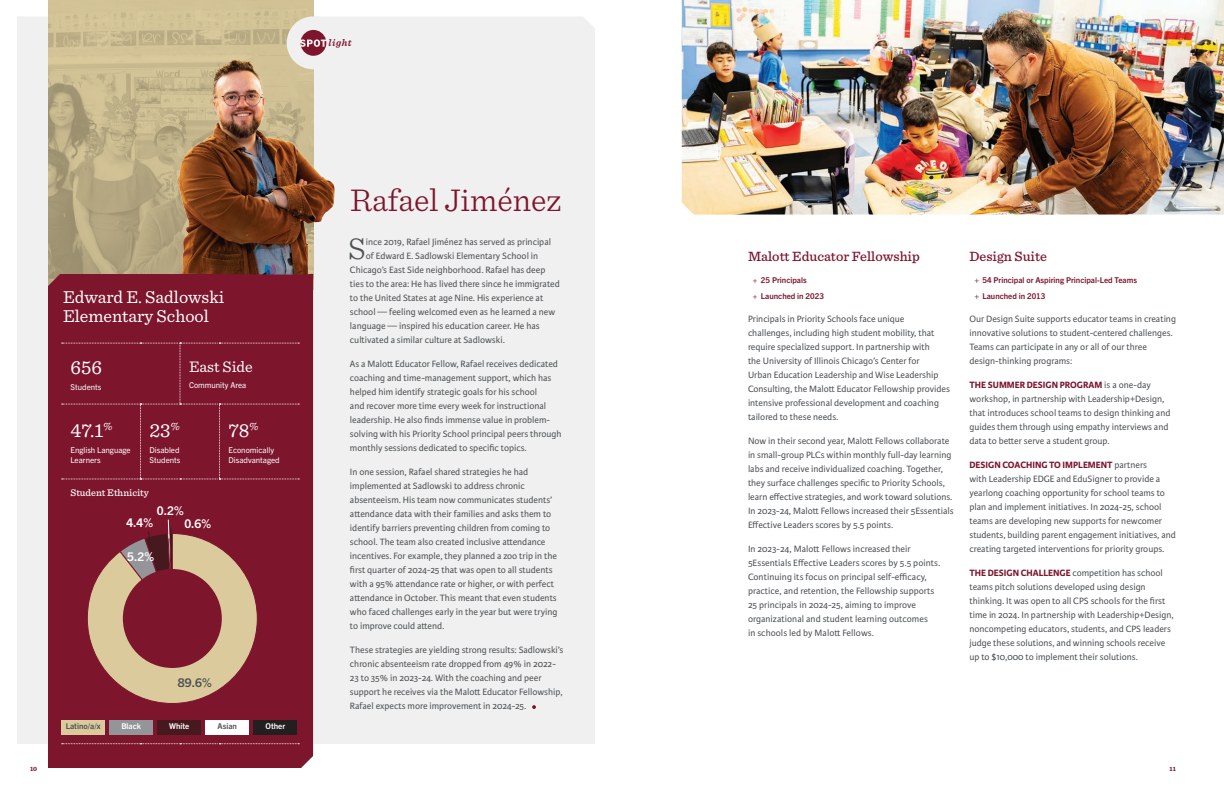
<style>
.page{position:relative;width:1224px;height:792px;background:#fff}
.page>*{position:absolute;margin:0;border:0;box-sizing:border-box;transform-origin:0 0}
.t1{font:300 33px "Sentinel";color:#7d152c}
.t2{font:300 31.4px "Sentinel";color:#4d5154}
.t3{font:20px "Sentinel";letter-spacing:-.005em;color:#fff}
.t4{font:18px/19px "Sentinel";color:#fff}
.t5{font:16px "Sentinel";color:#fff}
.t6{font:500 14px "Sentinel";color:#7d152c}
.t7{font:700 12px "Trade Gothic Next LT Pro";color:#fff}
.t8{font:700 12px "Trade Gothic Next LT Pro";color:#4d5154}
.t9{font:500 10px "Sentinel";color:#fff}
.t10{font:italic 600 10px "Sentinel";letter-spacing:.05em;color:#7d152c}
.t11{font:9.8px/14px "Karmina Sans";color:#4d5154}
.t12{font:8px/10px "Trade Gothic Next LT Pro";color:#fff}
.t13{font:700 8px/16px "Trade Gothic Next LT Pro";color:#7d152c}
.t14{font:700 8px "Trade Gothic Next LT Pro";color:#4d5154}
.t15{font:700 8px "Trade Gothic Next LT Pro";color:#fff}
.t16{font:700 6.5px "Sentinel";color:#7d152c}
.s1{font-family:"Myriad Pro";font-weight:400}
.s2{font-weight:700;color:#7d152c}
</style>
<div class="page">
<img style="left:682px;top:0;width:542px;height:215px">
<div style="left:17px;top:17px;width:578px;height:727px;background:#f0f0f0"></div>
<img style="left:48px;top:0;width:265px;height:274px">
<div style="left:48px;top:274px;width:265px;height:494px;background:#7d152c"></div>
<div style="left:287px;top:16px;width:53px;height:53px;background:#f0f0f0;border-radius:50%"></div>
<img style="left:165px;top:56px;width:170px;height:219px">
<svg style="left:300px;top:30px;width:26px;height:26px"></svg>
<svg style="left:532px;top:705px;width:4px;height:4px"></svg>
<svg style="left:62px;top:744px;width:237px;height:1px"></svg>
<div style="left:62px;top:343px;width:237px;height:137px;background:#7d152c"></div>
<div style="left:62px;top:720px;width:43px;height:14px;background:#daca9c"></div>
<div style="left:110px;top:720px;width:43px;height:14px;background:#939598"></div>
<div style="left:158px;top:720px;width:43px;height:14px;background:#46191f"></div>
<div style="left:206px;top:720px;width:43px;height:14px;background:#fff"></div>
<div style="left:254px;top:720px;width:43px;height:14px;background:#231f20"></div>
<svg style="left:86px;top:519px;width:172px;height:185px"></svg>
<p class="t10" style="left:329px;top:35px;width:25px">light</p>
<h3 class="t4" style="left:63px;top:287px;width:163px">Edward E. Sadlowski<br>Elementary School</h3>
<h3 class="t3" style="left:70px;top:352px;width:33px">656</h3>
<p class="t12" style="left:70px;top:381px;width:32px">Students</p>
<h3 class="t5" style="left:189px;top:355px;width:65px">East Side</h3>
<p class="t12" style="left:189px;top:380px;width:59px">Community Area</p>
<h3 class="t3" style="left:70px;top:415px;width:44px">47.1<sup>%</sup></h3>
<p class="t12" style="left:70px;top:444px;width:62px">English Language<br>Learners</p>
<h3 class="t3" style="left:150px;top:415px;width:32px">23<sup>%</sup></h3>
<p class="t12" style="left:150px;top:444px;width:32px">Disabled<br>Students</p>
<p class="t9" style="left:70px;top:485px;width:80px">Student Ethnicity</p>
<p class="t7" style="left:157px;top:502px;width:28px">0.2%</p>
<p class="t7" style="left:126px;top:515px;width:28px">4.4%</p>
<p class="t7" style="left:184px;top:516px;width:28px">0.6%</p>
<p class="t7" style="left:127px;top:549px;width:28px">5.2%</p>
<h3 class="t3" style="left:228px;top:415px;width:31px">78<sup>%</sup></h3>
<p class="t12" style="left:228px;top:444px;width:53px">Economically<br>Disadvantaged</p>
<p class="t8" style="left:178px;top:674px;width:35px">89.6%</p>
<p class="t14" style="left:66px;top:721px;width:36px">Latino/a/x</p>
<p class="t15" style="left:121px;top:721px;width:21px">Black</p>
<p class="t15" style="left:169px;top:721px;width:22px">White</p>
<p class="t14" style="left:218px;top:721px;width:21px">Asian</p>
<p class="t15" style="left:265px;top:721px;width:21px">Other</p>
<h1 class="t1" style="left:350px;top:175px;width:213px">Rafael Jiménez</h1>
<h2 class="t2" style="left:348px;top:225px;width:19px">S</h2>
<p class="t11" style="left:366px;top:235px;width:187px">ince 2019, Rafael Jiménez has served as principal</p>
<p class="t11" style="left:366px;top:249px;width:174px">of Edward E. Sadlowski Elementary School in</p>
<p class="t11" style="left:350px;top:263px;width:197px">Chicago’s East Side neighborhood. Rafael has deep</p>
<p class="t11" style="left:350px;top:277px;width:211px">ties to the area: He has lived there since he immigrated</p>
<p class="t11" style="left:350px;top:291px;width:195px">to the United States at age Nine. His experience at</p>
<p class="t11" style="left:350px;top:305px;width:207px">school — feeling welcomed even as he learned a new</p>
<p class="t11" style="left:350px;top:319px;width:191px">language — inspired his education career. He has</p>
<p class="t11" style="left:350px;top:333px;width:156px">cultivated a similar culture at Sadlowski.</p>
<p class="t11" style="left:350px;top:357px;width:213px">As a Malott Educator Fellow, Rafael receives dedicated coaching and time-management support, which has helped him identify strategic goals for his school<br>and recover more time every week for instructional leadership. He also finds immense value in problem&shy;solving with his Priority School principal peers through monthly sessions dedicated to specific topics.</p>
<p class="t11" style="left:350px;top:465px;width:209px">In one session, Rafael shared strategies he had implemented at Sadlowski to address chronic absenteeism. His team now communicates students’ attendance data with their families and asks them to identify barriers preventing children from coming to school. The team also created inclusive attendance incentives. For example, they planned a zoo trip in the first quarter of 2024-25 that was open to all students with a 95% attendance rate or higher, or with perfect attendance in October. This meant that even students who faced challenges early in the year but were trying to improve could attend.</p>
<p class="t11" style="left:350px;top:643px;width:215px">These strategies are yielding strong results: Sadlowski’s chronic absenteeism rate dropped from 49% in 2022- 23 to 35% in 2023-24. With the coaching and peer support he receives via the Malott Educator Fellowship, Rafael expects more improvement in 2024-25.</p>
<h3 class="t6" style="left:748px;top:246px;width:173px">Malott Educator Fellowship</h3>
<p class="t13" style="left:753px;top:272px;width:72px">+ 25 Principals<br>+ Launched in 2023</p>
<p class="t11" style="left:748px;top:312px;width:204px">Principals in Priority Schools face unique challenges, including high student mobility, that require specialized support. In partnership with<br>the University of Illinois Chicago’s Center for<br>Urban Education Leadership and Wise Leadership Consulting, the Malott Educator Fellowship provides intensive professional development and coaching tailored to these needs.</p>
<p class="t11" style="left:748px;top:434px;width:207px">Now in their second year, Malott Fellows collaborate in small-group PLCs within monthly full-day learning labs and receive individualized coaching. Together, they surface challenges specific to Priority Schools, learn effective strategies, and work toward solutions.<br>In 2023-24, Malott Fellows increased their 5Essentials Effective Leaders scores by 5.5 points.</p>
<p class="t11" style="left:748px;top:542px;width:194px">In 2023-24, Malott Fellows increased their 5Essentials Effective Leaders scores by 5.5 points.<br>Continuing its focus on principal self-efficacy, practice, and retention, the Fellowship supports 25 principals in 2024-25, aiming to improve organizational and student learning outcomes<br>in schools led by Malott Fellows.</p>
<h3 class="t6" style="left:970px;top:246px;width:79px">Design Suite</h3>
<p class="t13" style="left:974px;top:272px;width:164px"><span class="s1">+</span> 54 Principal or Aspiring Principal-Led Teams <span class="s1">+</span> Launched in 2013</p>
<p class="t11" style="left:970px;top:312px;width:208px">Our Design Suite supports educator teams in creating innovative solutions to student-centered challenges.<br>Teams can participate in any or all of our three design-thinking programs:</p>
<p class="t11" style="left:970px;top:378px;width:202px"><span class="s2">THE SUMMER DESIGN PROGRAM</span> is a one-day workshop, in partnership with Leadership+Design, that introduces school teams to design thinking and guides them through using empathy interviews and data to better serve a student group.</p>
<p class="t11" style="left:970px;top:458px;width:208px"><span class="s2">DESIGN COACHING TO IMPLEMENT</span> partners<br>with Leadership EDGE and EduSigner to provide a yearlong coaching opportunity for school teams to plan and implement initiatives. In 2024-25, school teams are developing new supports for newcomer students, building parent engagement initiatives, and creating targeted interventions for priority groups.</p>
<p class="t11" style="left:970px;top:566px;width:206px"><span class="s2">THE DESIGN CHALLENGE</span> competition has school teams pitch solutions developed using design thinking. It was open to all CPS schools for the first time in 2024. In partnership with Leadership+Design, noncompeting educators, students, and CPS leaders judge these solutions, and winning schools receive up to $10,000 to implement their solutions.</p>
<p class="t16" style="left:30px;top:763px;width:9px">10</p>
<p class="t16" style="left:1170px;top:763px;width:8px">11</p>
</div>
